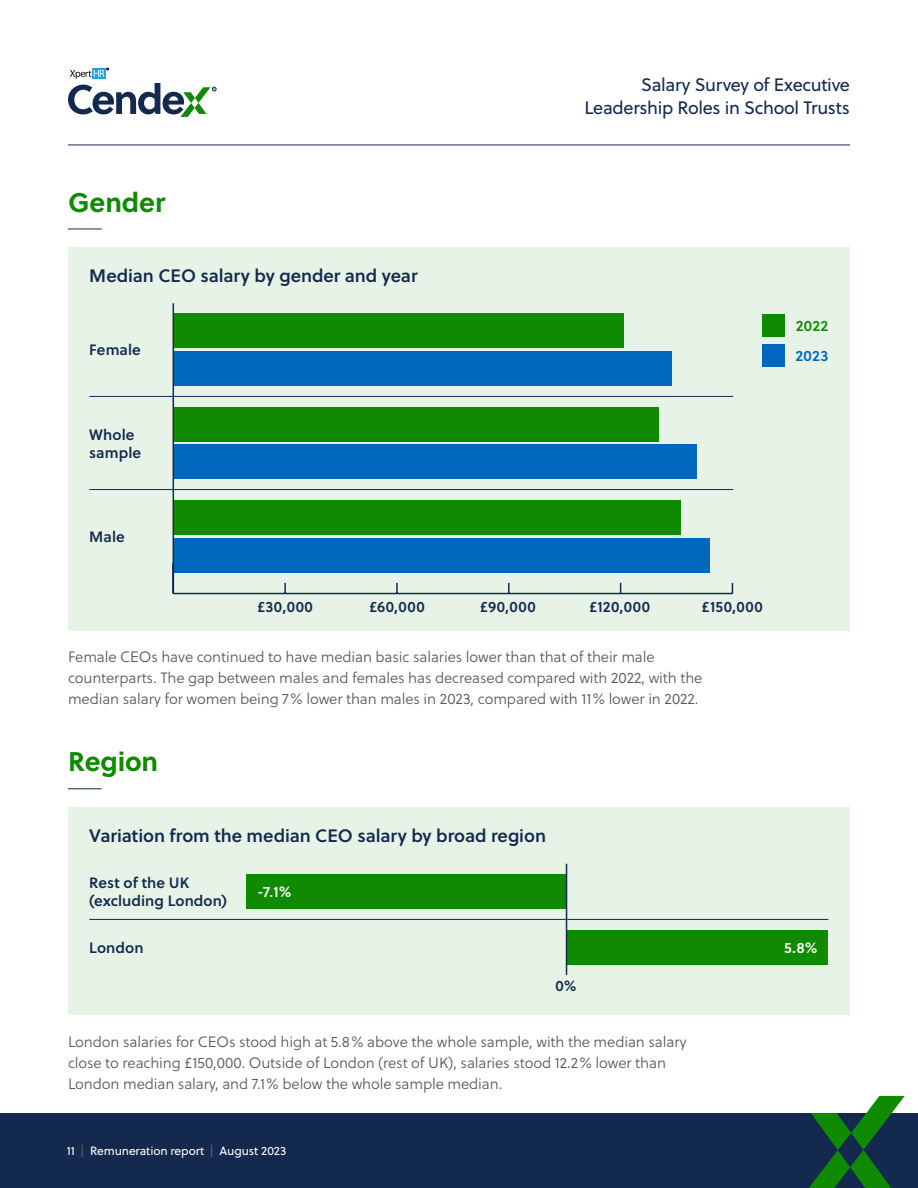
<style>
.page{position:relative;width:918px;height:1188px;background:#fff}
.page>*{position:absolute;margin:0;border:0;box-sizing:border-box;transform-origin:0 0}
.t1{font:700 27px "Soleil";letter-spacing:-.005em;color:#108a00}
.t2{font:18px "Soleil Sb";letter-spacing:-.005em;color:#13294e}
.t3{font:18px/22.5px "Soleil";letter-spacing:-.02em;color:#13294e;text-align:right}
.t4{font:15px/21px "Soleil Lt";letter-spacing:-.01em;color:#575756}
.t5{font:15px/18px "Soleil Sb";letter-spacing:.005em;color:#13294e}
.t6{font:15px "Soleil Sb";color:#fff}
.t7{font:15px "Soleil Sb";color:#0067be}
.t8{font:15px "Soleil Sb";color:#108a00}
.t9{font:12px "Soleil";letter-spacing:-.01em;color:#fff}
.s1{color:#5a6983}
</style>
<div class="page">
<div style="left:0;top:1113px;width:918px;height:75px;background:#13294e"></div>
<hr style="left:68px;top:145px;width:782px;height:1px;background:#13294e">
<svg style="left:68px;top:68px;width:148px;height:49px"></svg>
<svg style="left:809px;top:1096px;width:96px;height:92px"></svg>
<hr style="left:68px;top:229px;width:34px;height:1px;background:#13294e">
<hr style="left:68px;top:788px;width:34px;height:1px;background:#13294e">
<div style="left:68px;top:247px;width:782px;height:383px;background:#e7f3e6"></div>
<div style="left:173px;top:352px;width:498px;height:34px;background:#0067be"></div>
<div style="left:173px;top:445px;width:524px;height:34px;background:#0067be"></div>
<div style="left:173px;top:538px;width:537px;height:34px;background:#0067be"></div>
<div style="left:173px;top:314px;width:451px;height:34px;background:#108a00"></div>
<div style="left:173px;top:407px;width:485px;height:34px;background:#108a00"></div>
<div style="left:173px;top:500px;width:507px;height:34px;background:#108a00"></div>
<hr style="left:89px;top:396px;width:644px;height:1px;background:#13294e">
<hr style="left:89px;top:489px;width:644px;height:1px;background:#13294e">
<hr style="left:173px;top:593px;width:559px;height:1px;background:#13294e">
<svg style="left:284px;top:583px;width:2px;height:10px"></svg>
<svg style="left:396px;top:583px;width:2px;height:10px"></svg>
<svg style="left:508px;top:583px;width:2px;height:10px"></svg>
<hr style="left:173px;top:303px;width:1px;height:291px;background:#13294e">
<div style="left:762px;top:344px;width:23px;height:23px;background:#0067be"></div>
<div style="left:762px;top:314px;width:23px;height:23px;background:#108a00"></div>
<div style="left:68px;top:807px;width:782px;height:208px;background:#e7f3e6"></div>
<div style="left:246px;top:874px;width:321px;height:34px;background:#108a00"></div>
<div style="left:567px;top:930px;width:261px;height:34px;background:#108a00"></div>
<hr style="left:566px;top:864px;width:1px;height:111px;background:#13294e">
<hr style="left:89px;top:919px;width:739px;height:1px;background:#13294e">
<h1 class="t1" style="left:68px;top:181px;width:99px">Gender</h1>
<p class="t2" style="left:89px;top:262px;width:330px">Median CEO salary by gender and year</p>
<p class="t5" style="left:89px;top:340px;width:53px">Female</p>
<p class="t5" style="left:89px;top:425px;width:53px">Whole sample</p>
<p class="t5" style="left:89px;top:527px;width:37px">Male</p>
<p class="t3" style="left:584px;top:73px;width:267px">Salary Survey of Executive<br>Leadership Roles in School Trusts</p>
<p class="t8" style="left:796px;top:314px;width:34px">2022</p>
<p class="t7" style="left:795px;top:344px;width:34px">2023</p>
<p class="t5" style="left:257px;top:597px;width:57px">£30,000</p>
<p class="t5" style="left:369px;top:597px;width:57px">£60,000</p>
<p class="t5" style="left:480px;top:597px;width:57px">£90,000</p>
<p class="t5" style="left:589px;top:597px;width:63px">£120,000</p>
<p class="t5" style="left:702px;top:597px;width:63px">£150,000</p>
<p class="t4" style="left:68px;top:647px;width:636px">Female CEOs have continued to have median basic salaries lower than that of their male counterparts. The gap between males and females has decreased compared with 2022, with the median salary for women being 7% lower than males in 2023, compared with 11% lower in 2022.</p>
<h1 class="t1" style="left:68px;top:741px;width:92px">Region</h1>
<p class="t2" style="left:89px;top:822px;width:458px">Variation from the median CEO salary by broad region</p>
<p class="t5" style="left:89px;top:873px;width:139px">Rest of the UK (excluding London)</p>
<p class="t5" style="left:89px;top:938px;width:56px">London</p>
<p class="t6" style="left:257px;top:880px;width:36px">-7.1%</p>
<p class="t5" style="left:556px;top:977px;width:23px">0%</p>
<p class="t4" style="left:68px;top:1031px;width:620px">London salaries for CEOs stood high at 5.8% above the whole sample, with the median salary close to reaching £150,000. Outside of London (rest of UK), salaries stood 12.2% lower than<br>London median salary, and 7.1% below the whole sample median.</p>
<p class="t9" style="left:67px;top:1142px;width:221px">11 <span class="s1">|</span> Remuneration report <span class="s1">|</span> August 2023</p>
<p class="t6" style="left:784px;top:936px;width:35px">5.8%</p>
</div>
